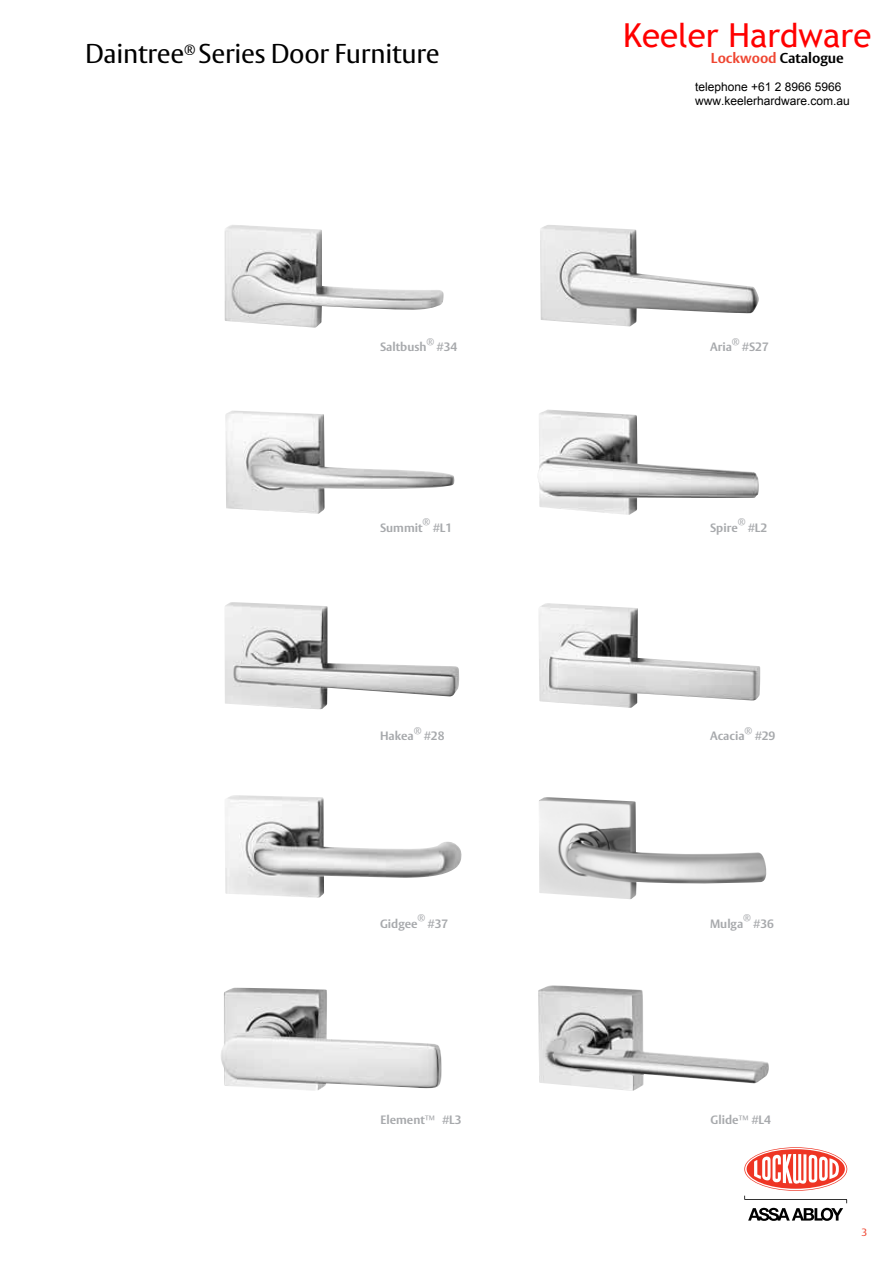
<style>
.page{position:relative;width:893px;height:1263px;background:#fff}
.page>*{position:absolute;margin:0;border:0;box-sizing:border-box;transform-origin:0 0}
.t1{font:33px "Trebuchet MS";color:#f00}
.t2{font:27px "ASSA Vesta";letter-spacing:-.01em;color:#000}
.t3{font:700 14.25px "ASSA Vesta";color:#000}
.t4{font:700 12px "ASSA Vesta";color:#a7a9ac}
.t5{font:12px/14.4px "Arial";color:#000}
.t6{font:10.5px "ASSA Vesta";color:#ef4632}
.t7{font:9px "ASSA Vesta";color:#a7a9ac}
.s1{color:#ef4632}
.s2{font-weight:400}
</style>
<div class="page">
<svg style="left:744px;top:1147px;width:103px;height:74px"></svg>
<img style="left:224px;top:225px;width:220px;height:103px">
<img style="left:225px;top:602px;width:234px;height:107px">
<img style="left:540px;top:225px;width:219px;height:101px">
<img style="left:225px;top:411px;width:230px;height:103px">
<img style="left:225px;top:795px;width:237px;height:102px">
<img style="left:537px;top:409px;width:222px;height:106px">
<img style="left:539px;top:603px;width:221px;height:105px">
<img style="left:221px;top:988px;width:221px;height:103px">
<img style="left:538px;top:985px;width:231px;height:106px">
<img style="left:539px;top:797px;width:228px;height:102px">
<h2 class="t2" style="left:85px;top:38px;width:356px">Daintree<sup>®</sup> Series Door Furniture</h2>
<h1 class="t1" style="left:623px;top:16px;width:250px">Keeler Hardware</h1>
<p class="t5" style="left:695px;top:80px;width:156px">telephone +61 2 8966 5966 www.keelerhardware.com.au</p>
<p class="t3" style="left:711px;top:49px;width:134px"><span class="s1">Lockwood</span> Catalogue</p>
<p class="t7" style="left:426px;top:335px;width:9px">®</p>
<p class="t7" style="left:732px;top:335px;width:9px">®</p>
<p class="t4" style="left:380px;top:340px;width:48px">Saltbush</p>
<p class="t4" style="left:742px;top:340px;width:28px">#S27</p>
<p class="t4" style="left:710px;top:340px;width:23px">Aria</p>
<p class="t4" style="left:437px;top:340px;width:22px">#34</p>
<p class="t7" style="left:423px;top:515px;width:9px">®</p>
<p class="t4" style="left:380px;top:520px;width:44px">Summit</p>
<p class="t4" style="left:433px;top:520px;width:21px">#L1</p>
<p class="t7" style="left:738px;top:515px;width:9px">®</p>
<p class="t4" style="left:710px;top:520px;width:29px">Spire</p>
<p class="t4" style="left:748px;top:520px;width:21px">#L2</p>
<p class="t7" style="left:414px;top:724px;width:9px">®</p>
<p class="t4" style="left:380px;top:728px;width:35px">Hakea</p>
<p class="t4" style="left:424px;top:728px;width:22px">#28</p>
<p class="t7" style="left:745px;top:724px;width:9px">®</p>
<p class="t4" style="left:710px;top:728px;width:36px">Acacia</p>
<p class="t4" style="left:755px;top:728px;width:22px">#29</p>
<p class="t7" style="left:418px;top:911px;width:9px">®</p>
<p class="t4" style="left:380px;top:916px;width:39px">Gidgee</p>
<p class="t4" style="left:428px;top:916px;width:22px">#37</p>
<p class="t7" style="left:743px;top:911px;width:9px">®</p>
<p class="t4" style="left:710px;top:916px;width:35px">Mulga</p>
<p class="t4" style="left:754px;top:916px;width:22px">#36</p>
<p class="t4" style="left:381px;top:1112px;width:83px">Element<span class="s2">™</span> #L3</p>
<p class="t4" style="left:711px;top:1112px;width:62px">Glide<span class="s2">™</span> #L4</p>
<p class="t6" style="left:862px;top:1226px;width:7px">3</p>
</div>
